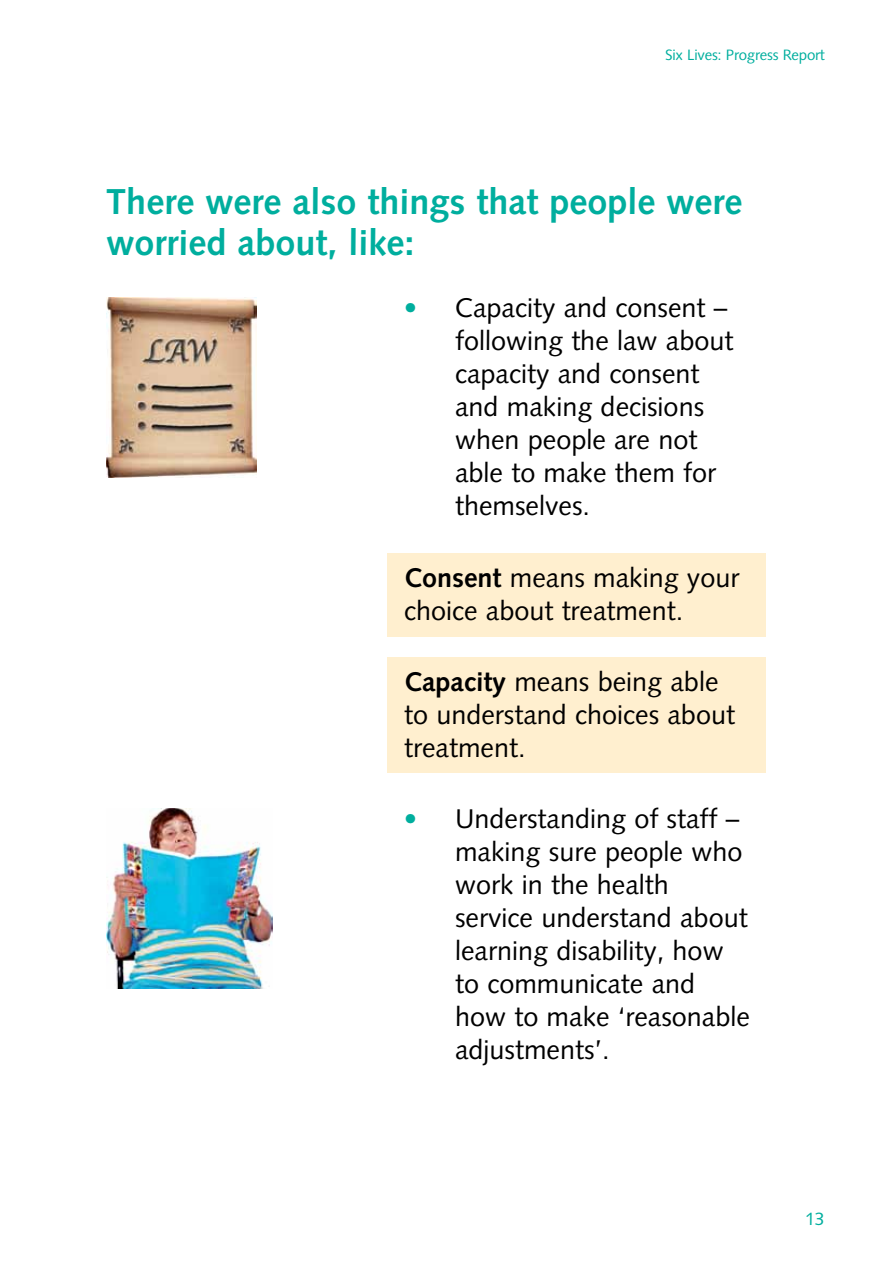
<style>
.page{position:relative;width:893px;height:1263px;background:#fff}
.page>*{position:absolute;margin:0;border:0;box-sizing:border-box;transform-origin:0 0}
.t1{font:700 36px/40.5px "Syntax";color:#00ae9e}
.t2{font:27px/33px "Syntax";color:#000}
.t3{font:18px "Syntax";color:#00ae9e}
.t4{font:15px "Syntax";letter-spacing:-.015em;color:#00ae9e}
.s1{color:#00ae9e}
.s2{font-weight:700}
</style>
<div class="page">
<div style="left:387px;top:553px;width:379px;height:83px;background:#ffefcf"></div>
<div style="left:387px;top:657px;width:379px;height:115px;background:#ffefcf"></div>
<img style="left:106px;top:297px;width:150px;height:180px">
<img style="left:106px;top:808px;width:166px;height:180px">
<p class="t4" style="left:665px;top:45px;width:161px">Six Lives: Progress Report</p>
<h1 class="t1" style="left:106px;top:182px;width:638px">There were also things that people were worried about, like:</h1>
<p class="t2" style="left:455px;top:292px;width:280px;text-indent:-51px"><span class="s1">•</span> Capacity and consent – following the law about capacity and consent and making decisions when people are not able to make them for themselves.</p>
<p class="t2" style="left:404px;top:561px;width:337px"><span class="s2">Consent</span> means making your choice about treatment.</p>
<p class="t2" style="left:404px;top:665px;width:332px"><span class="s2">Capacity</span> means being able to understand choices about treatment.</p>
<p class="t2" style="left:455px;top:802px;width:296px;text-indent:-51px"><span class="s1">•</span> Understanding of staff – making sure people who work in the health service understand about learning disability, how to communicate and how to make ‘reasonable adjustments’.</p>
<p class="t3" style="left:805px;top:1208px;width:21px">13</p>
</div>
